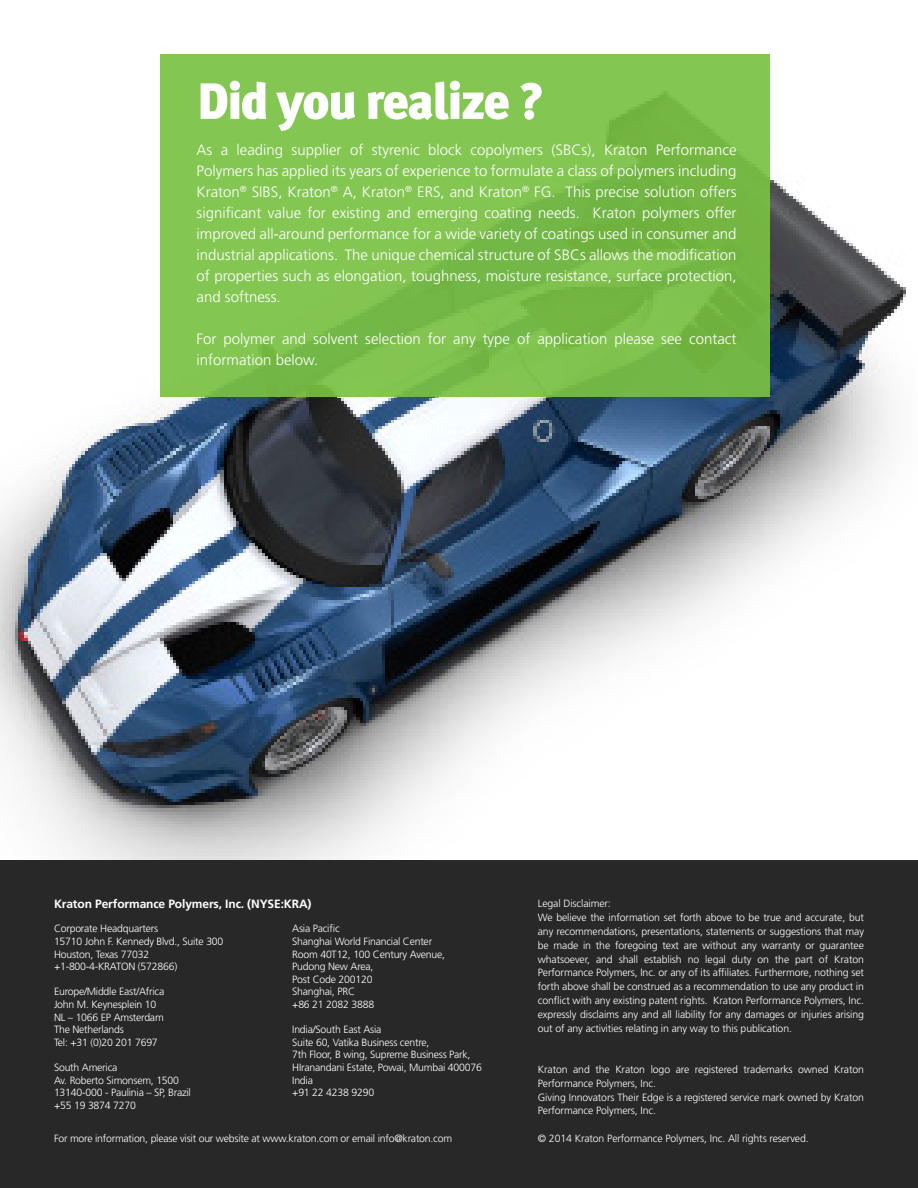
<style>
.page{position:relative;width:918px;height:1188px;background:#fff}
.page>*{position:absolute;margin:0;border:0;box-sizing:border-box;transform-origin:0 0}
.Bullets-keri{font:900 51px "Meta Plus";letter-spacing:-.03em;color:#fff}
.Bullets-keri-2{font:300 15px/21px "Frutiger LT Std";color:#fff;text-align:justify}
.t1{font:700 12px "Frutiger LT Std";letter-spacing:-.01em;color:#fff}
.bulleted_copy{font:300 10.5px/13.8px "Frutiger LT Std";letter-spacing:-.02em;color:#fff}
</style>
<div class="page">
<img style="left:0;top:54px;width:918px;height:807px">
<div style="left:161px;top:54px;width:609px;height:342px;background:linear-gradient(to right,#85c754,#77b947)"></div>
<div style="left:0;top:861px;width:918px;height:327px;background:#292829"></div>
<p class="Bullets-keri" style="left:197px;top:71px;width:350px">Did you realize ?</p>
<p class="Bullets-keri-2" style="left:197px;top:140px;width:542px">As a leading supplier of styrenic block copolymers (SBCs), Kraton Performance Polymers has applied its years of experience to formulate a class of polymers including Kraton<sup>®</sup> SIBS, Kraton<sup>®</sup> A, Kraton<sup>®</sup> ERS, and Kraton<sup>®</sup> FG. This precise solution offers significant value for existing and emerging coating needs. Kraton polymers offer improved all-around performance for a wide variety of coatings used in consumer and industrial applications. The unique chemical structure of SBCs allows the modification of properties such as elongation, toughness, moisture resistance, surface protection, and softness.</p>
<p class="Bullets-keri-2" style="left:197px;top:329px;width:541px">For polymer and solvent selection for any type of application please see contact information below.</p>
<p class="t1" style="left:54px;top:896px;width:259px">Kraton Performance Polymers, Inc. (NYSE:KRA)</p>
<p class="bulleted_copy" style="left:54px;top:922px;width:106px">Corporate Headquarters</p>
<p class="bulleted_copy" style="left:54px;top:935px;width:171px">15710 John F. Kennedy Blvd., Suite 300</p>
<p class="bulleted_copy" style="left:54px;top:947px;width:97px">Houston, Texas 77032</p>
<p class="bulleted_copy" style="left:54px;top:960px;width:125px">+1-800-4-KRATON (572866)</p>
<p class="bulleted_copy" style="left:54px;top:985px;width:112px">Europe/Middle East/Africa</p>
<p class="bulleted_copy" style="left:54px;top:998px;width:104px">John M. Keynesplein 10</p>
<p class="bulleted_copy" style="left:54px;top:1010px;width:111px">NL – 1066 EP Amsterdam</p>
<p class="bulleted_copy" style="left:54px;top:1023px;width:71px">The Netherlands</p>
<p class="bulleted_copy" style="left:54px;top:1035px;width:105px">Tel: +31 (0)20 201 7697</p>
<p class="bulleted_copy" style="left:54px;top:1061px;width:65px">South America</p>
<p class="bulleted_copy" style="left:54px;top:1073px;width:127px">Av. Roberto Simonsem, 1500</p>
<p class="bulleted_copy" style="left:54px;top:1086px;width:138px">13140-000 - Paulinia – SP, Brazil</p>
<p class="bulleted_copy" style="left:54px;top:1098px;width:83px">+55 19 3874 7270</p>
<p class="bulleted_copy" style="left:292px;top:922px;width:49px">Asia Pacific</p>
<p class="bulleted_copy" style="left:292px;top:935px;width:141px">Shanghai World Financial Center</p>
<p class="bulleted_copy" style="left:292px;top:947px;width:154px">Room 40T12, 100 Century Avenue,</p>
<p class="bulleted_copy" style="left:292px;top:960px;width:83px">Pudong New Area,</p>
<p class="bulleted_copy" style="left:292px;top:972px;width:82px">Post Code 200120</p>
<p class="bulleted_copy" style="left:292px;top:985px;width:64px">Shanghai, PRC</p>
<p class="bulleted_copy" style="left:292px;top:998px;width:83px">+86 21 2082 3888</p>
<p class="bulleted_copy" style="left:292px;top:1023px;width:91px">India/South East Asia</p>
<p class="bulleted_copy" style="left:292px;top:1035px;width:139px">Suite 60, Vatika Business centre,</p>
<p class="bulleted_copy" style="left:292px;top:1049px;width:191px;line-height:12.6px">7th Floor, B wing, Supreme Business Park,<br>HIranandani Estate, Powai, Mumbai 400076</p>
<p class="bulleted_copy" style="left:292px;top:1073px;width:22px">India</p>
<p class="bulleted_copy" style="left:292px;top:1086px;width:83px">+91 22 4238 9290</p>
<p class="bulleted_copy" style="left:54px;top:1131px;width:400px">For more information, please visit our website at www.kraton.com or email info@kraton.com</p>
<p class="bulleted_copy" style="left:538px;top:897px;width:74px">Legal Disclaimer:</p>
<p class="bulleted_copy" style="left:538px;top:911px;width:328px;text-align:justify">We believe the information set forth above to be true and accurate, but any recommendations, presentations, statements or suggestions that may be made in the foregoing text are without any warranty or guarantee whatsoever, and shall establish no legal duty on the part of Kraton Performance Polymers, Inc. or any of its affiliates. Furthermore, nothing set forth above shall be construed as a recommendation to use any product in conflict with any existing patent rights. Kraton Performance Polymers, Inc. expressly disclaims any and all liability for any damages or injuries arising out of any activities relating in any way to this publication.</p>
<p class="bulleted_copy" style="left:538px;top:1063px;width:328px">Kraton and the Kraton logo are registered trademarks owned Kraton<br>Performance Polymers, Inc.</p>
<p class="bulleted_copy" style="left:538px;top:1090px;width:328px">Giving Innovators Their Edge is a registered service mark owned by Kraton<br>Performance Polymers, Inc.</p>
<p class="bulleted_copy" style="left:538px;top:1132px;width:272px">© 2014 Kraton Performance Polymers, Inc. All rights reserved.</p>
</div>
